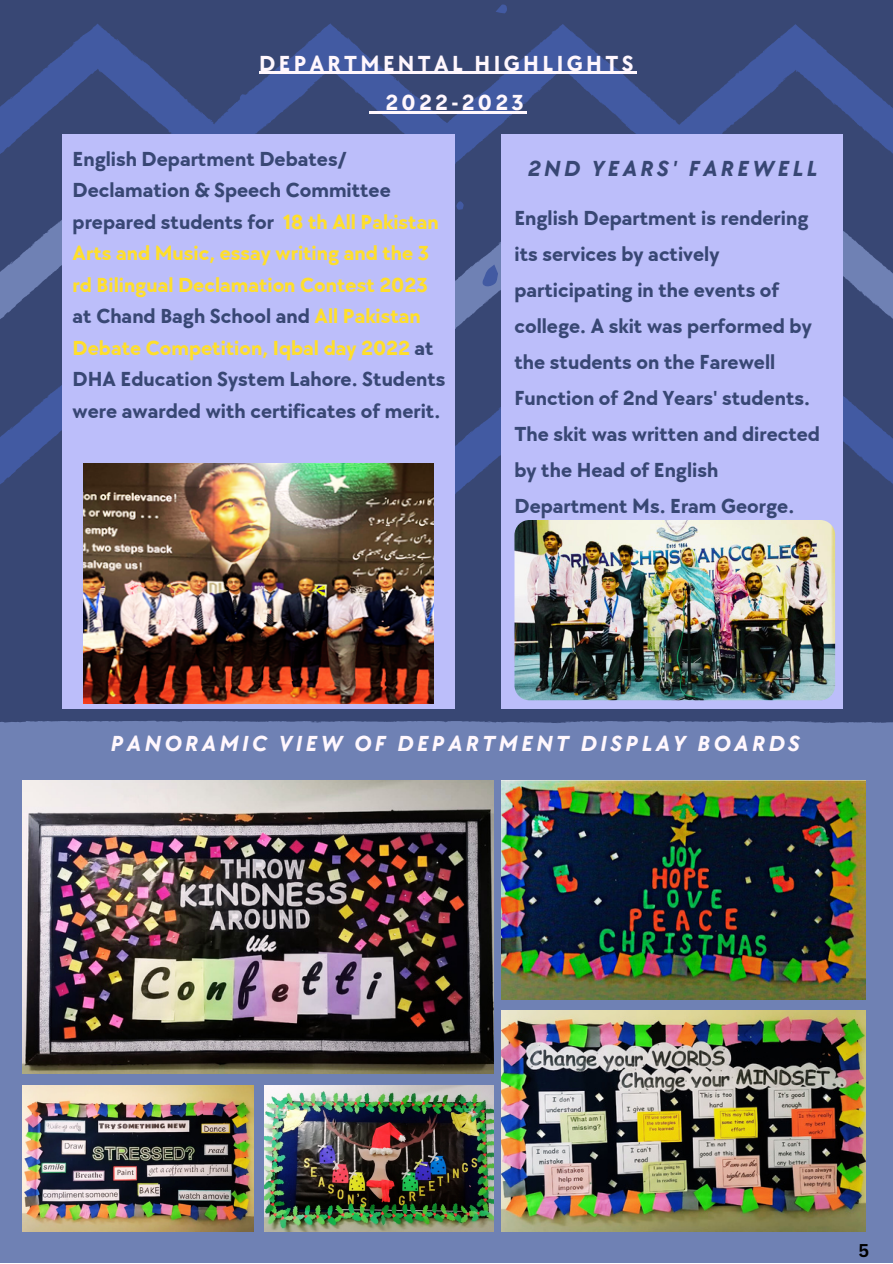
<style>
.page{position:relative;width:893px;height:1264px;background:#fff}
.page>*{position:absolute;margin:0;border:0;box-sizing:border-box;transform-origin:0 0}
.t1{font:italic 700 22.5px "TT Chocolates";letter-spacing:.15em;color:#fff7fd}
.t2{font:700 22.5px "TT Chocolates";letter-spacing:.15em;color:#fff7fd}
.t3{font:italic 700 22.5px "TT Chocolates";letter-spacing:.15em;color:#384774}
.t4{font:700 21px/31.5px "TT Chocolates";color:#384774}
.t5{font:700 18px "Canva Sans";color:#000}
.s1{color:#ffdf2b}
</style>
<div class="page">
<div style="left:0;top:0;width:892px;height:1262px;background:#6f81b4"></div>
<img style="left:501px;top:780px;width:364px;height:219px">
<img style="left:501px;top:1010px;width:364px;height:221px">
<img style="left:23px;top:780px;width:471px;height:293px">
<img style="left:23px;top:1085px;width:230px;height:146px">
<img style="left:264px;top:1085px;width:230px;height:146px">
<div style="left:0;top:502px;width:892px;height:221px;background:#384774"></div>
<svg style="left:0;top:0;width:892px;height:502px;background:#3d4f82"></svg>
<div style="left:501px;top:134px;width:341px;height:575px;background:#bcbefa"></div>
<div style="left:62px;top:134px;width:392px;height:575px;background:#bcbefa"></div>
<img style="left:84px;top:463px;width:349px;height:241px">
<img style="left:514px;top:520px;width:321px;height:180px;border-radius:15px">
<hr style="left:259px;top:72px;width:378px;height:2px;background:#fff7fd">
<svg style="left:369px;top:111px;width:16px;height:2px"></svg>
<hr style="left:385px;top:111px;width:142px;height:2px;background:#fff7fd">
<p class="t2" style="left:259px;top:50px;width:376px">DEPARTMENTAL HIGHLIGHTS</p>
<p class="t2" style="left:385px;top:90px;width:140px">2022-2023</p>
<p class="t4" style="left:73px;top:144px;width:374px">English Department Debates/ Declamation &amp; Speech Committee prepared students for <span class="s1">18 th All Pakistan Arts and Music, essay writing and the 3 rd Bilingual Declamation Contest 2023 </span>at Chand Bagh School and <span class="s1">All Pakistan Debate Competition, Iqbal day 2022</span> at DHA Education System Lahore. Students were awarded with certificates of merit.</p>
<p class="t3" style="left:527px;top:156px;width:290px">2ND YEARS' FAREWELL</p>
<p class="t4" style="left:514px;top:201px;width:307px;line-height:36px">English Department is rendering its services by actively participating in the events of college. A skit was performed by the students on the Farewell<br>Function of 2nd Years' students.<br>The skit was written and directed by the Head of English<br>Department Ms. Eram George.</p>
<p class="t1" style="left:110px;top:731px;width:690px">PANORAMIC VIEW OF DEPARTMENT DISPLAY BOARDS</p>
<p class="t5" style="left:858px;top:1237px;width:12px">5</p>
</div>
